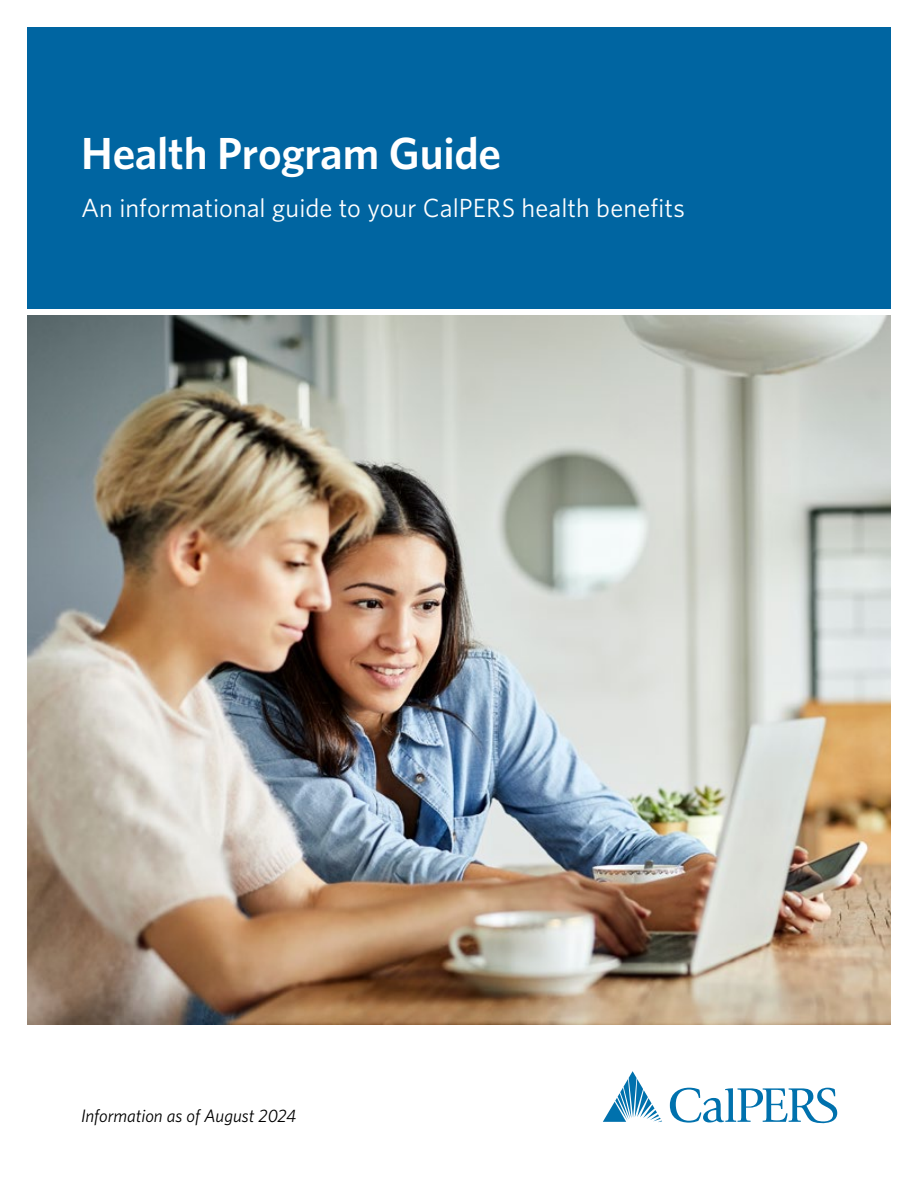
<style>
.page{position:relative;width:918px;height:1188px;background:#fff}
.page>*{position:absolute;margin:0;border:0;box-sizing:border-box;transform-origin:0 0}
.t1{font:600 45px "Jbpbxb Whitney";letter-spacing:-.005em;color:#fff}
.t2{font:26.25px "Dtynyg Whitney";color:#fff}
.t3{font:italic 18px "Wrmltl Whitney";color:#000}
</style>
<div class="page">
<svg style="left:670px;top:1088px;width:167px;height:36px"></svg>
<svg style="left:603px;top:1071px;width:59px;height:51px"></svg>
<div style="left:27px;top:27px;width:864px;height:282px;background:#0065a1"></div>
<img style="left:27px;top:315px;width:864px;height:709px">
<h1 class="t1" style="left:81px;top:123px;width:422px">Health Program Guide</h1>
<p class="t2" style="left:81px;top:190px;width:606px">An informational guide to your CalPERS health benefits</p>
<p class="t3" style="left:81px;top:1104px;width:217px">Information as of August 2024</p>
</div>
